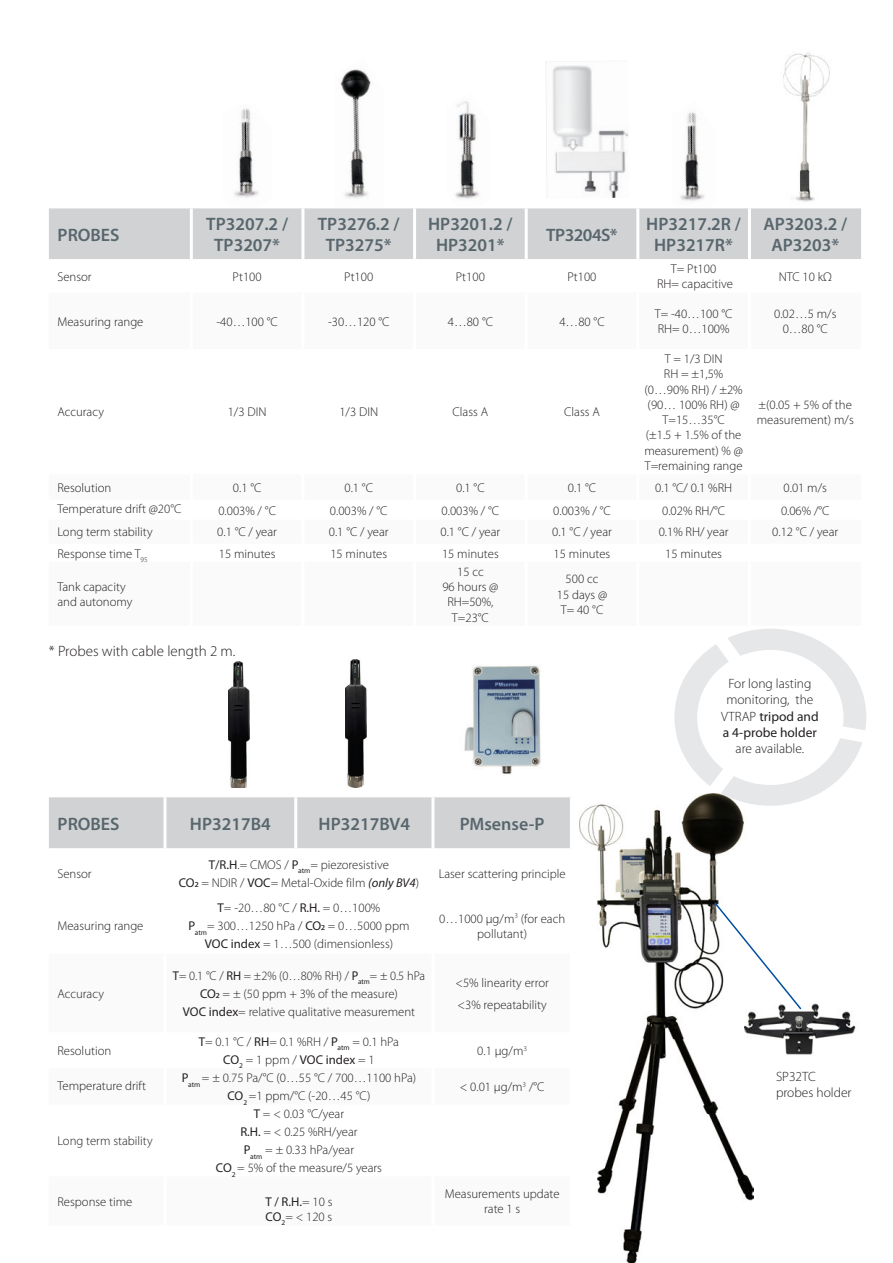
<style>
.page{position:relative;width:893px;height:1263px;background:#fff}
.page>*{position:absolute;margin:0;border:0;box-sizing:border-box;transform-origin:0 0}
.t1{font:600 18px/21.6px "Myriad Pro";color:#58666d;text-align:center}
.t2{font:600 18px "Myriad Pro";letter-spacing:-.03em;color:#58666d}
.t3{font:300 15px "Myriad Pro";color:#231f20}
.t4{font:300 13.5px/16.2px "Myriad Pro";color:#231f20;text-align:center}
.t5{font:300 12.75px/15.3px "Myriad Pro";color:#231f20;text-align:center}
.s1{font-weight:400}
.s2{font-weight:400;font-style:italic}
</style>
<div class="page">
<div style="left:49px;top:208px;width:812px;height:51px;background:#d1d2d4"></div>
<hr style="left:190px;top:208px;width:3px;height:51px;background:#fff">
<hr style="left:301px;top:208px;width:3px;height:51px;background:#fff">
<hr style="left:413px;top:208px;width:3px;height:51px;background:#fff">
<hr style="left:525px;top:208px;width:3px;height:51px;background:#fff">
<hr style="left:636px;top:208px;width:3px;height:51px;background:#fff">
<hr style="left:748px;top:208px;width:3px;height:51px;background:#fff">
<img style="left:234px;top:108px;width:25px;height:90px">
<img style="left:340px;top:69px;width:31px;height:130px">
<img style="left:680px;top:112px;width:25px;height:89px">
<img style="left:783px;top:52px;width:47px;height:150px">
<div style="left:49px;top:797px;width:521px;height:51px;background:#d1d2d4"></div>
<hr style="left:163px;top:797px;width:3px;height:51px;background:#fff">
<hr style="left:294px;top:797px;width:3px;height:51px;background:#fff">
<hr style="left:431px;top:797px;width:3px;height:51px;background:#fff">
<img style="left:228px;top:662px;width:21px;height:125px">
<img style="left:464px;top:665px;width:77px;height:110px">
<img style="left:580px;top:804px;width:174px;height:459px">
<img style="left:546px;top:61px;width:82px;height:137px">
<img style="left:455px;top:101px;width:24px;height:98px">
<svg style="left:674px;top:629px;width:192px;height:177px"></svg>
<img style="left:744px;top:1003px;width:112px;height:53px">
<svg style="left:713px;top:901px;width:90px;height:110px"></svg>
<img style="left:345px;top:660px;width:21px;height:127px">
<h1 class="t1" style="left:58px;top:223px;width:63px">PROBES</h1>
<h1 class="t1" style="left:206px;top:212px;width:83px">TP3207.2 /<br>TP3207*</h1>
<h1 class="t1" style="left:318px;top:212px;width:83px">TP3276.2 /<br>TP3275*</h1>
<h1 class="t1" style="left:428px;top:212px;width:86px">HP3201.2 /<br>HP3201*</h1>
<h1 class="t2" style="left:546px;top:223px;width:73px">TP3204S*</h1>
<h1 class="t1" style="left:646px;top:212px;width:96px">HP3217.2R /<br>HP3217R*</h1>
<h1 class="t1" style="left:763px;top:212px;width:85px">AP3203.2 /<br>AP3203*</h1>
<p class="t5" style="left:57px;top:269px;width:36px">Sensor</p>
<p class="t5" style="left:233px;top:269px;width:31px">Pt100</p>
<p class="t5" style="left:344px;top:269px;width:31px">Pt100</p>
<p class="t5" style="left:456px;top:269px;width:31px">Pt100</p>
<p class="t5" style="left:567px;top:269px;width:31px">Pt100</p>
<p class="t5" style="left:657px;top:261px;width:77px">T= Pt100<br>RH= capacitive</p>
<p class="t5" style="left:779px;top:269px;width:55px">NTC 10 kΩ</p>
<p class="t5" style="left:57px;top:314px;width:88px">Measuring range</p>
<p class="t5" style="left:216px;top:314px;width:63px">-40…100 °C</p>
<p class="t5" style="left:328px;top:314px;width:63px">-30…120 °C</p>
<p class="t5" style="left:448px;top:314px;width:47px">4…80 °C</p>
<p class="t5" style="left:559px;top:314px;width:47px">4…80 °C</p>
<p class="t5" style="left:655px;top:306px;width:79px;text-align:left">T= -40…100 °C<br>RH= 0…100%</p>
<p class="t5" style="left:774px;top:306px;width:64px">0.02…5 m/s<br>0…80 °C</p>
<p class="t5" style="left:57px;top:404px;width:48px">Accuracy</p>
<p class="t5" style="left:228px;top:404px;width:40px">1/3 DIN</p>
<p class="t5" style="left:339px;top:404px;width:40px">1/3 DIN</p>
<p class="t5" style="left:453px;top:404px;width:37px">Class A</p>
<p class="t5" style="left:564px;top:404px;width:37px">Class A</p>
<p class="t5" style="left:644px;top:351px;width:100px">T = 1/3 DIN<br>RH = ±1,5% (0…90% RH) / ±2% (90… 100% RH) @<br>T=15…35°C<br>(±1.5 + 1.5% of the measurement) % @<br>T=remaining range</p>
<p class="t5" style="left:757px;top:397px;width:98px;text-align:left">±(0.05 + 5% of the measurement) m/s</p>
<p class="t5" style="left:57px;top:480px;width:55px">Resolution</p>
<p class="t5" style="left:233px;top:480px;width:30px">0.1 °C</p>
<p class="t5" style="left:345px;top:480px;width:30px">0.1 °C</p>
<p class="t5" style="left:456px;top:480px;width:30px">0.1 °C</p>
<p class="t5" style="left:568px;top:480px;width:30px">0.1 °C</p>
<p class="t5" style="left:655px;top:480px;width:79px">0.1 °C/ 0.1 %RH</p>
<p class="t5" style="left:784px;top:480px;width:45px">0.01 m/s</p>
<p class="t5" style="left:57px;top:501px;width:126px">Temperature drift @20°C</p>
<p class="t5" style="left:218px;top:502px;width:59px">0.003% / °C</p>
<p class="t5" style="left:330px;top:502px;width:59px">0.003% / °C</p>
<p class="t5" style="left:442px;top:502px;width:59px">0.003% / °C</p>
<p class="t5" style="left:553px;top:502px;width:59px">0.003% / °C</p>
<p class="t5" style="left:662px;top:502px;width:65px">0.02% RH/°C</p>
<p class="t5" style="left:781px;top:502px;width:50px">0.06% /°C</p>
<p class="t5" style="left:57px;top:524px;width:97px">Long term stability</p>
<p class="t5" style="left:217px;top:524px;width:61px">0.1 °C / year</p>
<p class="t5" style="left:329px;top:524px;width:61px">0.1 °C / year</p>
<p class="t5" style="left:440px;top:524px;width:61px">0.1 °C / year</p>
<p class="t5" style="left:552px;top:524px;width:61px">0.1 °C / year</p>
<p class="t5" style="left:659px;top:524px;width:71px">0.1% RH/ year</p>
<p class="t5" style="left:772px;top:524px;width:68px">0.12 °C / year</p>
<p class="t5" style="left:57px;top:545px;width:92px">Response time T<sub>95</sub></p>
<p class="t5" style="left:219px;top:545px;width:58px">15 minutes</p>
<p class="t5" style="left:330px;top:545px;width:58px">15 minutes</p>
<p class="t5" style="left:442px;top:545px;width:58px">15 minutes</p>
<p class="t5" style="left:554px;top:545px;width:58px">15 minutes</p>
<p class="t5" style="left:665px;top:545px;width:58px">15 minutes</p>
<p class="t5" style="left:57px;top:579px;width:77px;text-align:left">Tank capacity and autonomy</p>
<p class="t5" style="left:442px;top:564px;width:58px">15 cc<br>96 hours @<br>RH=50%,<br>T=23°C</p>
<p class="t5" style="left:557px;top:571px;width:52px">500 cc<br>15 days @<br>T= 40 °C</p>
<p class="t3" style="left:49px;top:642px;width:188px">* Probes with cable length 2 m.</p>
<h1 class="t1" style="left:58px;top:812px;width:63px">PROBES</h1>
<h1 class="t1" style="left:190px;top:812px;width:82px">HP3217B4</h1>
<h1 class="t1" style="left:319px;top:812px;width:93px">HP3217BV4</h1>
<h1 class="t1" style="left:460px;top:812px;width:86px">PMsense-P</h1>
<p class="t5" style="left:57px;top:865px;width:36px">Sensor</p>
<p class="t5" style="left:179px;top:855px;width:242px;line-height:18px"><span class="s1">T/R.H</span>.= CMOS / <span class="s1">P</span><sub>atm</sub>= piezoresistive<br><span class="s1">CO2</span> = NDIR / <span class="s1">VOC</span>= Metal-Oxide film <span class="s2">(only BV4</span>)</p>
<p class="t5" style="left:439px;top:865px;width:128px">Laser scattering principle</p>
<p class="t5" style="left:57px;top:918px;width:88px">Measuring range</p>
<p class="t5" style="left:188px;top:899px;width:222px;line-height:18px"><span class="s1">T</span>= -20…80 °C / <span class="s1">R.H.</span> = 0…100%<br><span class="s1">P</span><sub>atm</sub>= 300…1250 hPa / <span class="s1">CO2</span> = 0…5000 ppm<br><span class="s1">VOC index</span> = 1…500 (dimensionless)</p>
<p class="t5" style="left:439px;top:911px;width:128px">0…1000 µg/m<sup>3</sup> (for each pollutant)</p>
<p class="t5" style="left:57px;top:986px;width:48px">Accuracy</p>
<p class="t5" style="left:173px;top:966px;width:254px;line-height:18px"><span class="s1">T</span>= 0.1 °C / <span class="s1">RH</span> = ±2% (0…80% RH) / <span class="s1">P</span><sub>atm</sub>= ± 0.5 hPa<br><span class="s1">CO2</span> = ± (50 ppm + 3% of the measure)<br><span class="s1">VOC index</span>= relative qualitative measurement</p>
<p class="t5" style="left:455px;top:972px;width:95px;line-height:21.6px;text-align:left">&lt;5% linearity error &lt;3% repeatability</p>
<p class="t5" style="left:57px;top:1043px;width:55px">Resolution</p>
<p class="t5" style="left:199px;top:1033px;width:202px;line-height:18px"><span class="s1">T</span>= 0.1 °C / <span class="s1">RH</span>= 0.1 %RH / <span class="s1">P</span><sub>atm</sub> = 0.1 hPa<br><span class="s1">CO</span><sub>2</sub> = 1 ppm / <span class="s1">VOC index</span> = 1</p>
<p class="t5" style="left:477px;top:1043px;width:51px">0.1 µg/m<sup>3</sup></p>
<p class="t5" style="left:57px;top:1078px;width:90px">Temperature drift</p>
<p class="t5" style="left:182px;top:1069px;width:236px;line-height:18px"><span class="s1">P</span><sub>atm</sub> = ± 0.75 Pa/°C (0…55 °C / 700…1100 hPa)<br><span class="s1">CO</span><sub>2</sub> =1 ppm/°C (-20…45 °C)</p>
<p class="t5" style="left:460px;top:1079px;width:86px">&lt; 0.01 µg/m<sup>3</sup> /°C</p>
<p class="t5" style="left:57px;top:1133px;width:97px">Long term stability</p>
<p class="t5" style="left:216px;top:1105px;width:168px;line-height:18px"><span class="s1">T</span> = &lt; 0.03 °C/year<br><span class="s1">R.H.</span> = &lt; 0.25 %RH/year<br><span class="s1">P</span><sub>atm</sub> = ± 0.33 hPa/year<br><span class="s1">CO</span><sub>2</sub> = 5% of the measure/5 years</p>
<p class="t5" style="left:57px;top:1194px;width:77px">Response time</p>
<p class="t5" style="left:265px;top:1194px;width:68px;text-align:left"><span class="s1">T / R.H.</span>= 10 s<br><span class="s1">CO</span><sub>2</sub>= &lt; 120 s</p>
<p class="t5" style="left:445px;top:1186px;width:116px">Measurements update rate 1 s</p>
<p class="t4" style="left:721px;top:675px;width:99px">For long lasting monitoring, the<br>VTRAP <span class="s1">tripod and a 4-probe holder</span></p>
<p class="t4" style="left:736px;top:740px;width:70px">are available.</p>
<p class="t4" style="left:776px;top:1068px;width:77px;text-align:left">SP32TC probes holder</p>
</div>
